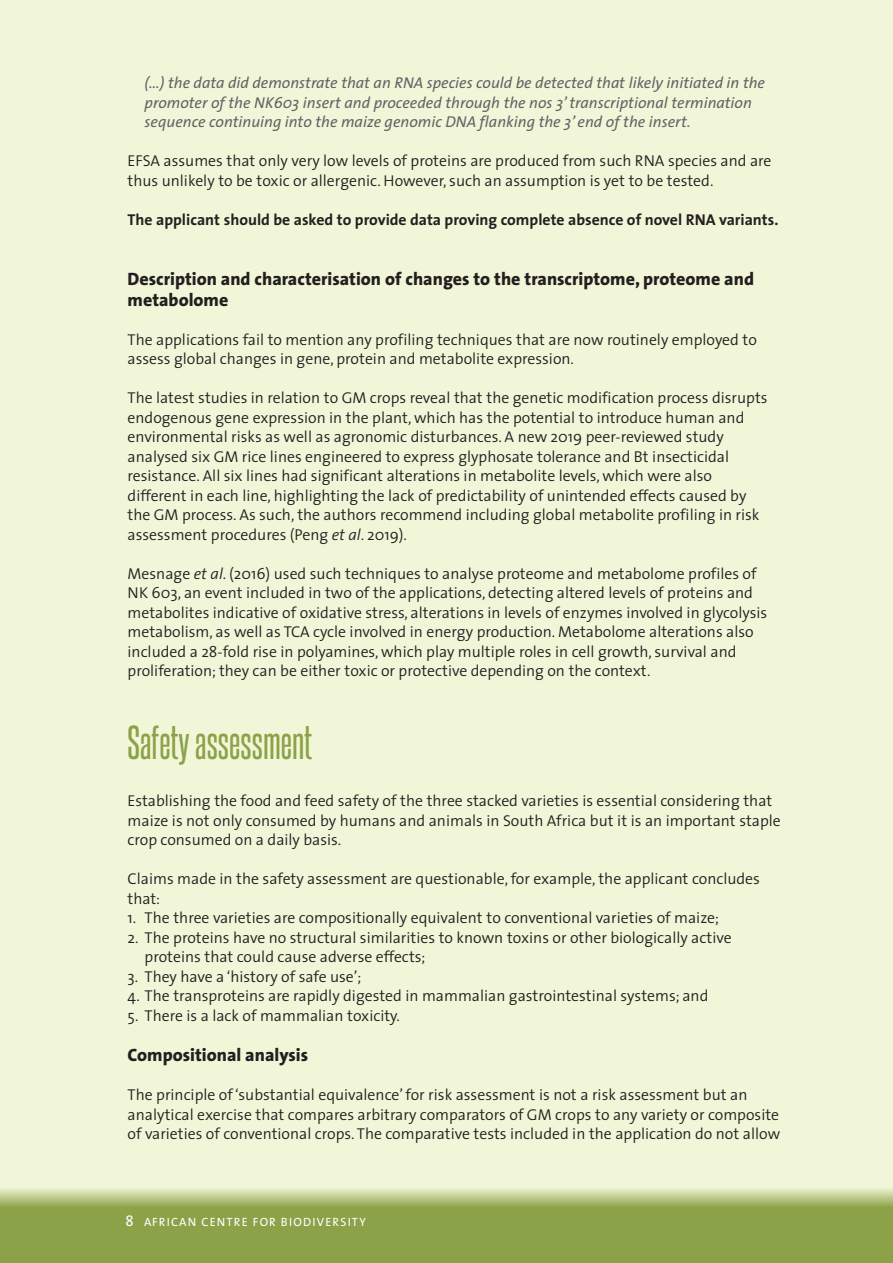
<style>
.page{position:relative;width:893px;height:1263px;background:#f2f6d8}
.page>*{position:absolute;margin:0;border:0;box-sizing:border-box;transform-origin:0 0}
.t1{font:40.5px "Steelfish Rg";color:#8ba248}
.t2{font:800 18px/21px "The Sans";color:#231f20}
.t3{font:300 15.75px/19.5px "The Sans";color:#231f20}
.t4{font:italic 15.75px/19.5px "The Sans";color:#636366}
.t5{font:700 15.75px "The Sans";color:#231f20}
.t6{font:12px "The Sans";letter-spacing:.1em;color:#fff}
.s1{font-style:italic}
.s2{font-size:15px}
</style>
<div class="page">
<svg style="left:0;top:1189px;width:893px;height:74px;background:#96ab58"></svg>
<p class="t4" style="left:145px;top:72px;width:622px">(…) the data did demonstrate that an RNA species could be detected that likely initiated in the promoter of the NK603 insert and proceeded through the nos 3’ transcriptional termination sequence continuing into the maize genomic DNA flanking the 3’ end of the insert.</p>
<p class="t3" style="left:128px;top:150px;width:645px">EFSA assumes that only very low levels of proteins are produced from such RNA species and are thus unlikely to be toxic or allergenic. However, such an assumption is yet to be tested.</p>
<p class="t5" style="left:128px;top:206px;width:652px">The applicant should be asked to provide data proving complete absence of novel RNA variants.</p>
<p class="t2" style="left:128px;top:268px;width:628px">Description and characterisation of changes to the transcriptome, proteome and metabolome</p>
<p class="t3" style="left:128px;top:329px;width:631px">The applications fail to mention any profiling techniques that are now routinely employed to assess global changes in gene, protein and metabolite expression.</p>
<p class="t3" style="left:128px;top:387px;width:642px">The latest studies in relation to GM crops reveal that the genetic modification process disrupts endogenous gene expression in the plant, which has the potential to introduce human and environmental risks as well as agronomic disturbances. A new 2019 peer-reviewed study analysed six GM rice lines engineered to express glyphosate tolerance and Bt insecticidal resistance. All six lines had significant alterations in metabolite levels, which were also different in each line, highlighting the lack of predictability of unintended effects caused by the GM process. As such, the authors recommend including global metabolite profiling in risk assessment procedures (Peng <span class="s1">et al</span>. 2019).</p>
<p class="t3" style="left:128px;top:563px;width:641px">Mesnage <span class="s1">et al</span>. (2016) used such techniques to analyse proteome and metabolome profiles of NK 603, an event included in two of the applications, detecting altered levels of proteins and metabolites indicative of oxidative stress, alterations in levels of enzymes involved in glycolysis metabolism, as well as TCA cycle involved in energy production. Metabolome alterations also included a 28-fold rise in polyamines, which play multiple roles in cell growth, survival and proliferation; they can be either toxic or protective depending on the context.</p>
<h1 class="t1" style="left:128px;top:717px;width:186px">SAFETY ASSESSMENT</h1>
<p class="t3" style="left:128px;top:791px;width:655px">Establishing the food and feed safety of the three stacked varieties is essential considering that maize is not only consumed by humans and animals in South Africa but it is an important staple crop consumed on a daily basis.</p>
<p class="t3" style="left:128px;top:869px;width:634px">Claims made in the safety assessment are questionable, for example, the applicant concludes that:</p>
<p class="t3" style="left:128px;top:908px;width:593px">1. The three varieties are compositionally equivalent to conventional varieties of maize;</p>
<p class="t3" style="left:145px;top:927px;width:589px;text-indent:-17px">2. The proteins have no structural similarities to known toxins or other biologically active proteins that could cause adverse effects;</p>
<p class="t3" style="left:128px;top:966px;width:235px">3. They have a ‘history of safe use’;</p>
<p class="t3" style="left:128px;top:986px;width:582px">4. The transproteins are rapidly digested in mammalian gastrointestinal systems; and</p>
<p class="t3" style="left:128px;top:1005px;width:274px">5. There is a lack of mammalian toxicity.</p>
<p class="t2" style="left:128px;top:1044px;width:182px">Compositional analysis</p>
<p class="t3" style="left:128px;top:1085px;width:654px">The principle of ‘substantial equivalence’ for risk assessment is not a risk assessment but an analytical exercise that compares arbitrary comparators of GM crops to any variety or composite of varieties of conventional crops. The comparative tests included in the application do not allow</p>
<p class="t6" style="left:125px;top:1212px;width:242px"><span class="s2">8</span> AFRICAN CENTRE FOR BIODIVERSITY</p>
</div>
